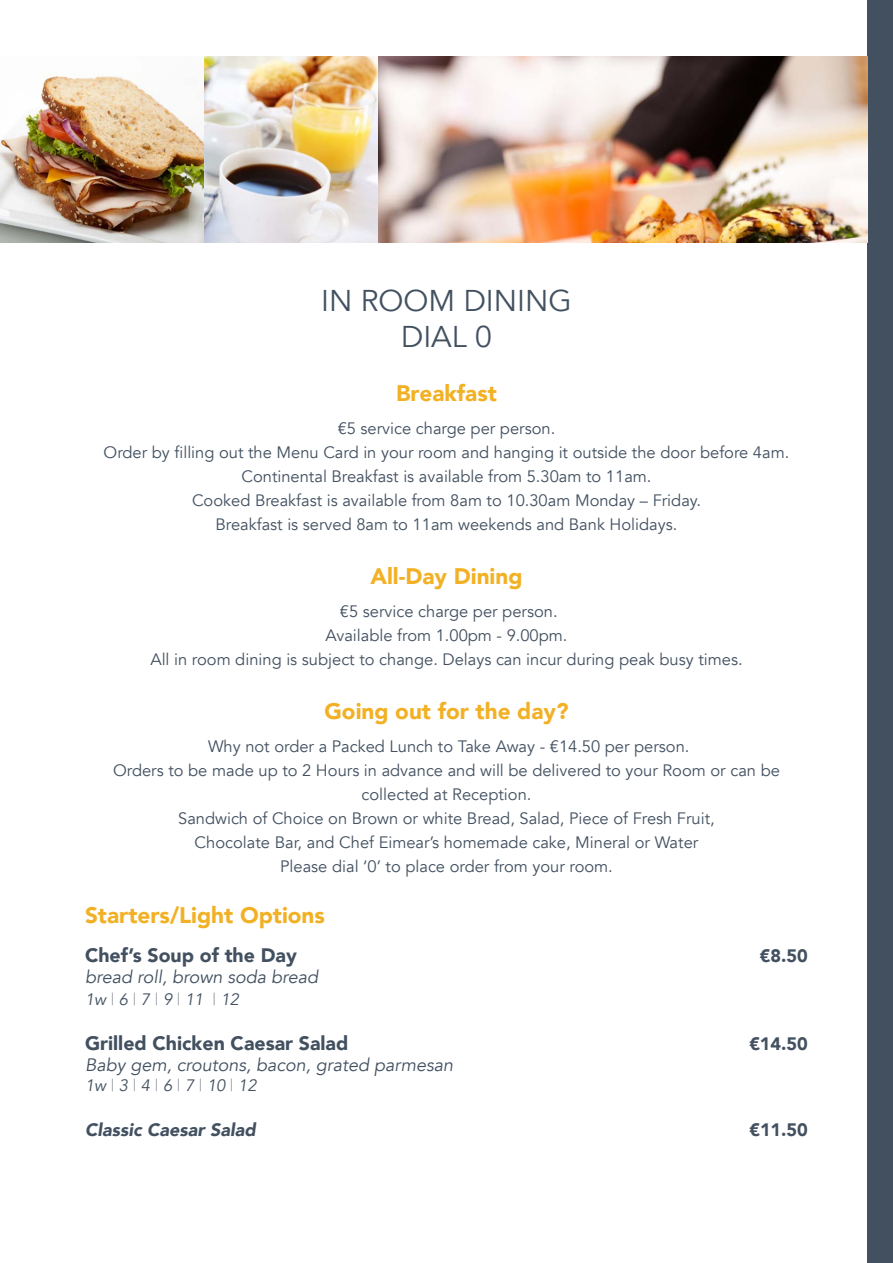
<style>
.page{position:relative;width:893px;height:1263px;background:#fff}
.page>*{position:absolute;margin:0;border:0;box-sizing:border-box;transform-origin:0 0}
.t1{font:30px/36px "Avenir";color:#425060;text-align:center}
.t2{font:900 22.5px "Avenir";color:#f2b125}
.t3{font:900 19.5px "Avenir";color:#425060}
.t4{font:italic 18px "Avenir";color:#425060}
.t5{font:italic 900 18px "Avenir";color:#425060}
.t6{font:900 18px "Avenir";color:#425060}
.t7{font:16.5px/24px "Avenir";color:#425060;text-align:center}
.t8{font:italic 16.5px "Avenir";color:#425060}
.s1{font-style:normal;color:#9ca0a6}
</style>
<div class="page">
<div style="left:867px;top:0;width:26px;height:1263px;background:#425060"></div>
<img style="left:203px;top:57px;width:176px;height:185px">
<img style="left:0;top:74px;width:203px;height:168px">
<img style="left:379px;top:57px;width:488px;height:185px">
<h1 class="t1" style="left:321px;top:283px;width:252px">IN ROOM DINING<br>DIAL 0</h1>
<h2 class="t2" style="left:396px;top:374px;width:102px">Breakfast</h2>
<p class="t7" style="left:104px;top:417px;width:687px">€5 service charge per person.<br>Order by filling out the Menu Card in your room and hanging it outside the door before 4am.<br>Continental Breakfast is available from 5.30am to 11am.<br>Cooked Breakfast is available from 8am to 10.30am Monday – Friday.<br>Breakfast is served 8am to 11am weekends and Bank Holidays.</p>
<h2 class="t2" style="left:370px;top:557px;width:154px">All-Day Dining</h2>
<p class="t7" style="left:150px;top:600px;width:594px">€5 service charge per person.<br>Available from 1.00pm - 9.00pm.<br>All in room dining is subject to change. Delays can incur during peak busy times.</p>
<h2 class="t2" style="left:324px;top:692px;width:246px">Going out for the day?</h2>
<p class="t7" style="left:113px;top:735px;width:668px">Why not order a Packed Lunch to Take Away - €14.50 per person.<br>Orders to be made up to 2 Hours in advance and will be delivered to your Room or can be collected at Reception.<br>Sandwich of Choice on Brown or white Bread, Salad, Piece of Fresh Fruit,<br>Chocolate Bar, and Chef Eimear’s homemade cake, Mineral or Water<br>Please dial ‘0’ to place order from your room.</p>
<h2 class="t2" style="left:85px;top:896px;width:241px">Starters/Light Options</h2>
<p class="t3" style="left:85px;top:938px;width:213px">Chef’s Soup of the Day</p>
<p class="t6" style="left:760px;top:940px;width:49px">€8.50</p>
<p class="t4" style="left:85px;top:966px;width:234px">bread roll, brown soda bread</p>
<p class="t8" style="left:85px;top:989px;width:156px">1w <span class="s1">|</span> 6 <span class="s1">|</span> 7 <span class="s1">|</span> 9 <span class="s1">|</span> 11 <span class="s1">|</span> 12</p>
<p class="t3" style="left:85px;top:1026px;width:265px">Grilled Chicken Caesar Salad</p>
<p class="t6" style="left:749px;top:1028px;width:60px">€14.50</p>
<p class="t4" style="left:85px;top:1054px;width:370px">Baby gem, croutons, bacon, grated parmesan</p>
<p class="t8" style="left:85px;top:1076px;width:173px">1w <span class="s1">|</span> 3 <span class="s1">|</span> 4 <span class="s1">|</span> 6 <span class="s1">|</span> 7 <span class="s1">|</span> 10 <span class="s1">|</span> 12</p>
<p class="t5" style="left:85px;top:1115px;width:172px">Classic Caesar Salad</p>
<p class="t6" style="left:749px;top:1114px;width:60px">€11.50</p>
</div>
